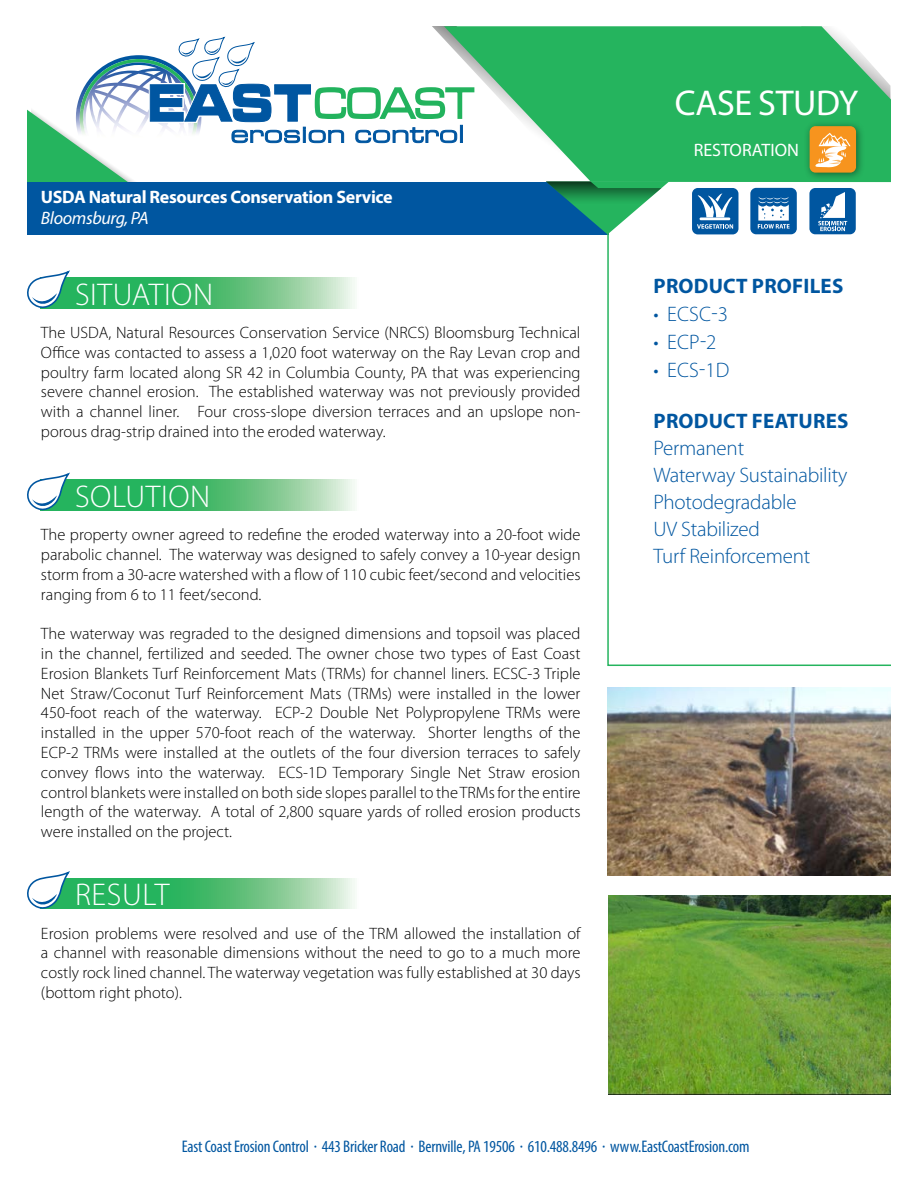
<style>
.page{position:relative;width:918px;height:1188px;background:#fff}
.page>*{position:absolute;margin:0;border:0;box-sizing:border-box;transform-origin:0 0}
.t1{font:36px "Myriad Pro";letter-spacing:-.01em;color:#fff}
.t2{font:300 31.5px "Myriad Pro";letter-spacing:.02em;color:#fff}
.t3{font:300 21px/27px "Myriad Pro";letter-spacing:-.01em;color:#0056a0}
.t4{font:700 21px "Myriad Pro";letter-spacing:.01em;color:#0056a0}
.t5{font:700 18px "Myriad Pro";letter-spacing:-.02em;color:#fff}
.t6{font:italic 18px "Myriad Pro";letter-spacing:-.02em;color:#fff}
.t7{font:18px "Myriad Pro";color:#fff}
.t8{font:condensed 16.8px "Myriad Pro";letter-spacing:-.01em;color:#0056a0}
.t9{font:300 16.5px/19.8px "Myriad Pro";color:#000;text-align:justify}
</style>
<div class="page">
<img style="left:117px;top:55px;width:30px;height:4px">
<img style="left:77px;top:74px;width:17px;height:29px">
<img style="left:110px;top:59px;width:37px;height:3px">
<img style="left:80px;top:76px;width:14px;height:9px">
<img style="left:94px;top:68px;width:53px;height:62px">
<img style="left:80px;top:85px;width:8px;height:9px">
<img style="left:100px;top:62px;width:47px;height:16px">
<img style="left:88px;top:78px;width:12px;height:16px">
<img style="left:80px;top:94px;width:14px;height:9px">
<div style="left:27px;top:182px;width:581px;height:52px;background:#0056a0"></div>
<svg style="left:147px;top:26px;width:297px;height:118px"></svg>
<svg style="left:444px;top:26px;width:447px;height:156px;fill:#25b45e"></svg>
<svg style="left:546px;top:181px;width:123px;height:53px"></svg>
<svg style="left:27px;top:103px;width:111px;height:79px"></svg>
<svg style="left:72px;top:278px;width:283px;height:30px;background:#5ec27f"></svg>
<svg style="left:27px;top:270px;width:45px;height:39px"></svg>
<svg style="left:72px;top:480px;width:283px;height:30px;background:#5ec27f"></svg>
<svg style="left:27px;top:472px;width:45px;height:39px"></svg>
<svg style="left:72px;top:878px;width:283px;height:31px;background:#5ec27f"></svg>
<svg style="left:27px;top:871px;width:45px;height:38px"></svg>
<div style="left:692px;top:188px;width:46px;height:46px;background:#0056a0;border-radius:6px"></div>
<hr style="left:700px;top:217px;width:30px;height:3px;background:#fff">
<svg style="left:698px;top:193px;width:34px;height:24px"></svg>
<div style="left:803px;top:120px;width:62px;height:62px;background:#000;opacity:.5"></div>
<div style="left:810px;top:126px;width:46px;height:47px;background:#f7941e;border-radius:6px"></div>
<svg style="left:815px;top:133px;width:36px;height:34px"></svg>
<div style="left:750px;top:188px;width:47px;height:46px;background:#0056a0;border-radius:6px"></div>
<svg style="left:758px;top:197px;width:31px;height:24px"></svg>
<div style="left:809px;top:188px;width:47px;height:46px;background:#0056a0;border-radius:6px"></div>
<svg style="left:818px;top:192px;width:29px;height:31px"></svg>
<svg style="left:607px;top:223px;width:284px;height:443px"></svg>
<img style="left:608px;top:688px;width:283px;height:188px">
<img style="left:608px;top:895px;width:283px;height:199px">
<h1 class="t1" style="left:675px;top:81px;width:185px">CASE STUDY</h1>
<p class="t5" style="left:41px;top:185px;width:353px">USDA Natural Resources Conservation Service</p>
<p class="t6" style="left:41px;top:206px;width:109px">Bloomsburg, PA</p>
<h2 class="t2" style="left:75px;top:277px;width:41px">Situat</h2>
<h2 class="t2" style="left:164px;top:277px;width:28px">ion</h2>
<p class="t9" style="left:41px;top:323px;width:541px">The USDA, Natural Resources Conservation Service (NRCS) Bloomsburg Technical Office was contacted to assess a 1,020 foot waterway on the Ray Levan crop and poultry farm located along SR 42 in Columbia County, PA that was experiencing severe channel erosion. The established waterway was not previously provided with a channel liner. Four cross-slope diversion terraces and an upslope non&shy;porous drag-strip drained into the eroded waterway.</p>
<h2 class="t2" style="left:75px;top:479px;width:34px">Solut</h2>
<h2 class="t2" style="left:161px;top:479px;width:28px">ion</h2>
<p class="t9" style="left:41px;top:525px;width:541px">The property owner agreed to redefine the eroded waterway into a 20-foot wide parabolic channel. The waterway was designed to safely convey a 10-year design storm from a 30-acre watershed with a flow of 110 cubic feet/second and velocities ranging from 6 to 11 feet/second.</p>
<p class="t9" style="left:41px;top:624px;width:541px">The waterway was regraded to the designed dimensions and topsoil was placed in the channel, fertilized and seeded. The owner chose two types of East Coast Erosion Blankets Turf Reinforcement Mats (TRMs) for channel liners. ECSC-3 Triple Net Straw/Coconut Turf Reinforcement Mats (TRMs) were installed in the lower 450-foot reach of the waterway. ECP-2 Double Net Polypropylene TRMs were installed in the upper 570-foot reach of the waterway. Shorter lengths of the ECP-2 TRMs were installed at the outlets of the four diversion terraces to safely convey flows into the waterway. ECS-1D Temporary Single Net Straw erosion control blankets were installed on both side slopes parallel to the TRMs for the entire length of the waterway. A total of 2,800 square yards of rolled erosion products were installed on the project.</p>
<h2 class="t2" style="left:75px;top:878px;width:33px">Result</h2>
<p class="t9" style="left:41px;top:924px;width:541px">Erosion problems were resolved and use of the TRM allowed the installation of a channel with reasonable dimensions without the need to go to a much more costly rock lined channel. The waterway vegetation was fully established at 30 days (bottom right photo).</p>
<p class="t7" style="left:694px;top:139px;width:107px">RESTORATION</p>
<p class="t4" style="left:654px;top:273px;width:55px">produc</p>
<p class="t4" style="left:736px;top:273px;width:106px">t profiles</p>
<p class="t3" style="left:654px;top:301px;width:76px">• ECSC-3</p>
<p class="t3" style="left:654px;top:329px;width:64px">• ECP-2</p>
<p class="t3" style="left:654px;top:356px;width:77px">• ECS-1D</p>
<p class="t4" style="left:654px;top:407px;width:55px">produc</p>
<p class="t4" style="left:736px;top:407px;width:112px">t features</p>
<p class="t3" style="left:653px;top:435px;width:196px">Permanent<br>Waterway Sustainability<br>Photodegradable<br>UV Stabilized<br>Turf Reinforcement</p>
<p class="t8" style="left:182px;top:1136px;width:569px">East Coast Erosion Control · 443 Bricker Road · Bernville, PA 19506 · 610.488.8496 · www.EastCoastErosion.com</p>
</div>
